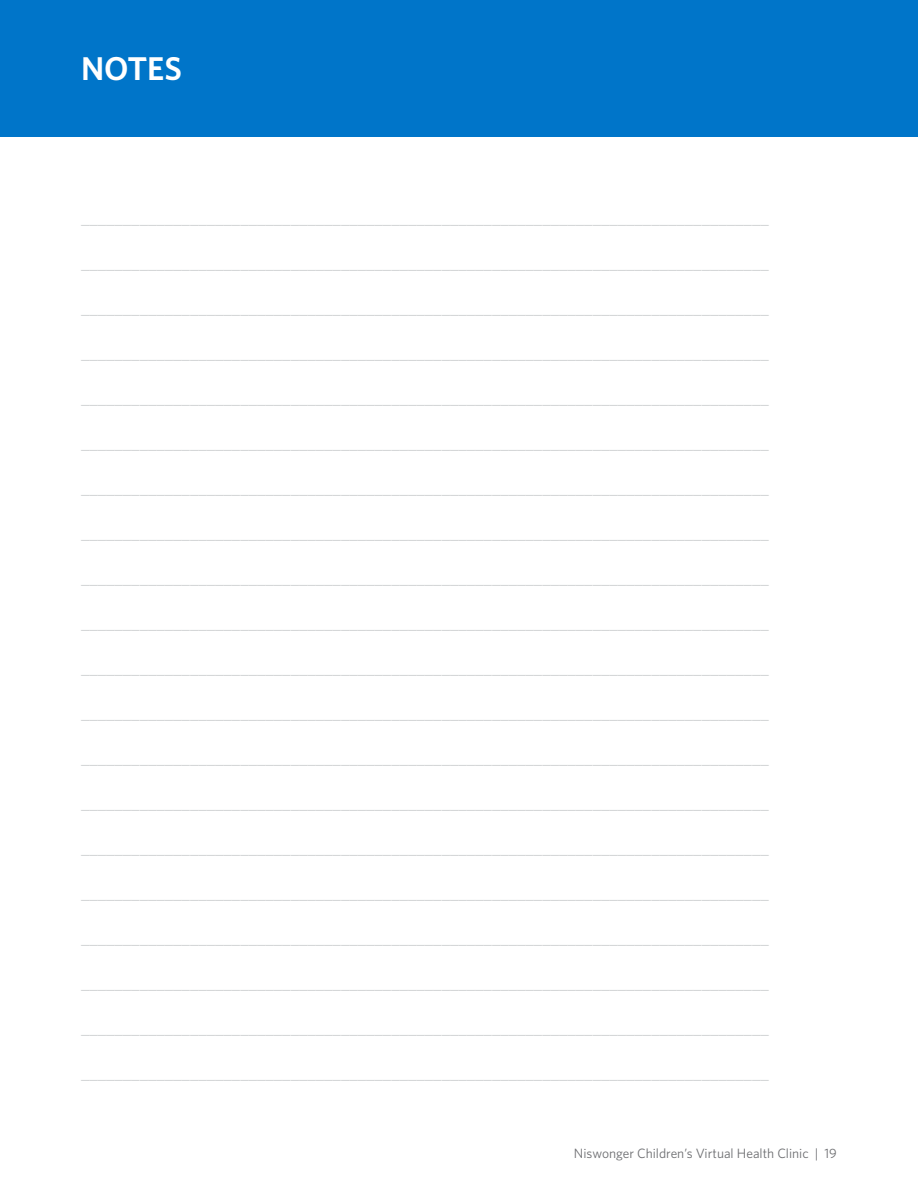
<style>
.page{position:relative;width:918px;height:1188px;background:#fff}
.page>*{position:absolute;margin:0;border:0;box-sizing:border-box;transform-origin:0 0}
.t1{font:600 33px "Whitney";color:#fff}
.t2{font:18px "Whitney";color:#d1d3d4}
.t3{font:13.5px "Whitney";color:#6d6e71}
</style>
<div class="page">
<div style="left:0;top:0;width:918px;height:137px;background:#0075c9"></div>
<h1 class="t1" style="left:81px;top:47px;width:103px">NOTES</h1>
<p class="t2" style="left:81px;top:206px;width:689px">__________________________________________________________________________________</p>
<p class="t2" style="left:81px;top:251px;width:689px">__________________________________________________________________________________</p>
<p class="t2" style="left:81px;top:296px;width:689px">__________________________________________________________________________________</p>
<p class="t2" style="left:81px;top:341px;width:689px">__________________________________________________________________________________</p>
<p class="t2" style="left:81px;top:386px;width:689px">__________________________________________________________________________________</p>
<p class="t2" style="left:81px;top:431px;width:689px">__________________________________________________________________________________</p>
<p class="t2" style="left:81px;top:476px;width:689px">__________________________________________________________________________________</p>
<p class="t2" style="left:81px;top:521px;width:689px">__________________________________________________________________________________</p>
<p class="t2" style="left:81px;top:566px;width:689px">__________________________________________________________________________________</p>
<p class="t2" style="left:81px;top:611px;width:689px">__________________________________________________________________________________</p>
<p class="t2" style="left:81px;top:656px;width:689px">__________________________________________________________________________________</p>
<p class="t2" style="left:81px;top:701px;width:689px">__________________________________________________________________________________</p>
<p class="t2" style="left:81px;top:746px;width:689px">__________________________________________________________________________________</p>
<p class="t2" style="left:81px;top:791px;width:689px">__________________________________________________________________________________</p>
<p class="t2" style="left:81px;top:836px;width:689px">__________________________________________________________________________________</p>
<p class="t2" style="left:81px;top:881px;width:689px">__________________________________________________________________________________</p>
<p class="t2" style="left:81px;top:926px;width:689px">__________________________________________________________________________________</p>
<p class="t2" style="left:81px;top:971px;width:689px">__________________________________________________________________________________</p>
<p class="t2" style="left:81px;top:1016px;width:689px">__________________________________________________________________________________</p>
<p class="t2" style="left:81px;top:1061px;width:689px">__________________________________________________________________________________</p>
<p class="t3" style="left:574px;top:1145px;width:265px">Niswonger Children’s Virtual Health Clinic | 19</p>
</div>
